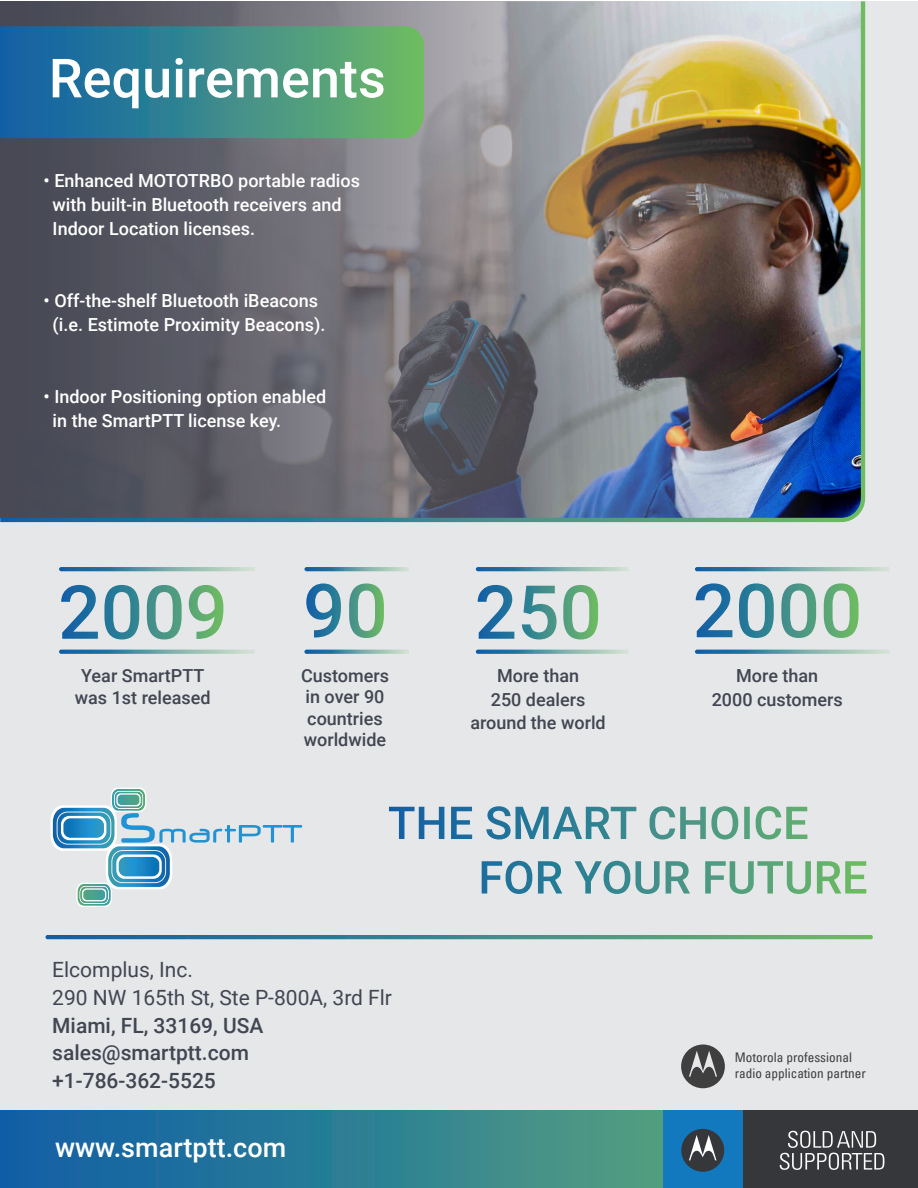
<style>
.page{position:relative;width:918px;height:1188px;background:#fff}
.page>*{position:absolute;margin:0;border:0;box-sizing:border-box;transform-origin:0 0}
.t1{font:500 54px "Roboto";color:#fff}
.t2{font:500 27px "Roboto";color:#fff}
.t3{font:500 21px/27.8px "Roboto";color:#414652}
.t4{font:21px/27.8px "Roboto";color:#414652}
.t5{font:500 18px/24px "Roboto";color:#fff}
.t6{font:500 18px/21.6px "Roboto";color:#414652;text-align:center}
.t7{font:condensed 13.2px/16.5px "Univers";color:#3f3f40}
</style>
<div class="page">
<div style="left:0;top:1px;width:918px;height:1187px;background:#e6e7e9"></div>
<svg style="left:0;top:1110px;width:663px;height:78px;background:#2d7d94"></svg>
<img style="left:0;top:1px;width:865px;height:521px">
<svg style="left:0;top:26px;width:424px;height:112px;background:#3c8b89"></svg>
<svg style="left:50px;top:788px;width:252px;height:119px"></svg>
<svg style="left:486px;top:806px;width:321px;height:33px"></svg>
<svg style="left:506px;top:861px;width:360px;height:33px"></svg>
<svg style="left:61px;top:585px;width:162px;height:54px"></svg>
<svg style="left:306px;top:583px;width:78px;height:55px"></svg>
<svg style="left:696px;top:583px;width:163px;height:55px"></svg>
<svg style="left:478px;top:585px;width:120px;height:54px"></svg>
<svg style="left:59px;top:567px;width:196px;height:4px"></svg>
<svg style="left:304px;top:567px;width:105px;height:4px"></svg>
<svg style="left:476px;top:567px;width:153px;height:4px"></svg>
<svg style="left:695px;top:567px;width:195px;height:4px"></svg>
<svg style="left:59px;top:650px;width:196px;height:4px"></svg>
<svg style="left:304px;top:650px;width:105px;height:4px"></svg>
<svg style="left:476px;top:650px;width:153px;height:4px"></svg>
<svg style="left:695px;top:650px;width:195px;height:4px"></svg>
<svg style="left:46px;top:935px;width:827px;height:4px;background:#3b8a8a"></svg>
<div style="left:663px;top:1110px;width:255px;height:78px;background:#35373a"></div>
<svg style="left:780px;top:1131px;width:104px;height:39px"></svg>
<div style="left:663px;top:1110px;width:80px;height:78px;background:#1279bf"></div>
<div style="left:681px;top:1129px;width:43px;height:43px;background:#35373a;border-radius:50%"></div>
<svg style="left:689px;top:1135px;width:27px;height:25px"></svg>
<svg style="left:681px;top:1045px;width:44px;height:43px"></svg>
<h1 class="t1" style="left:49px;top:40px;width:339px">Requirements</h1>
<p class="t5" style="left:53px;top:168px;width:309px;text-indent:-9px">• Enhanced MOTOTRBO portable radios with built-in Bluetooth receivers and<br>Indoor Location licenses.</p>
<p class="t5" style="left:44px;top:288px;width:283px;text-align:center">• Off-the-shelf Bluetooth iBeacons (i.e. Estimote Proximity Beacons).</p>
<p class="t5" style="left:53px;top:384px;width:275px;text-indent:-9px">• Indoor Positioning option enabled in the SmartPTT license key.</p>
<p class="t6" style="left:75px;top:664px;width:137px">Year SmartPTT was 1st released</p>
<p class="t6" style="left:301px;top:664px;width:89px;text-align:left">Customers in o er 90 countries worldwide</p>
<p class="t6" style="left:470px;top:663px;width:137px;line-height:23.7px">More than<br>250 dealers around the world</p>
<p class="t6" style="left:712px;top:664px;width:133px;line-height:23.7px">More than<br>2000 customers</p>
<p class="t6" style="left:335px;top:685px;width:10px">v</p>
<p class="t4" style="left:52px;top:955px;width:341px">Elcomplus, Inc.<br>290 NW 165th St, Ste P-800A, 3rd Flr</p>
<p class="t3" style="left:52px;top:1010px;width:213px">Miami, FL, 33169, USA sales@smartptt.com +1-786-362-5525</p>
<h2 class="t2" style="left:55px;top:1128px;width:232px">www.smartptt.com</h2>
<p class="t7" style="left:735px;top:1049px;width:132px">Motorola professional radio application partner</p>
</div>
